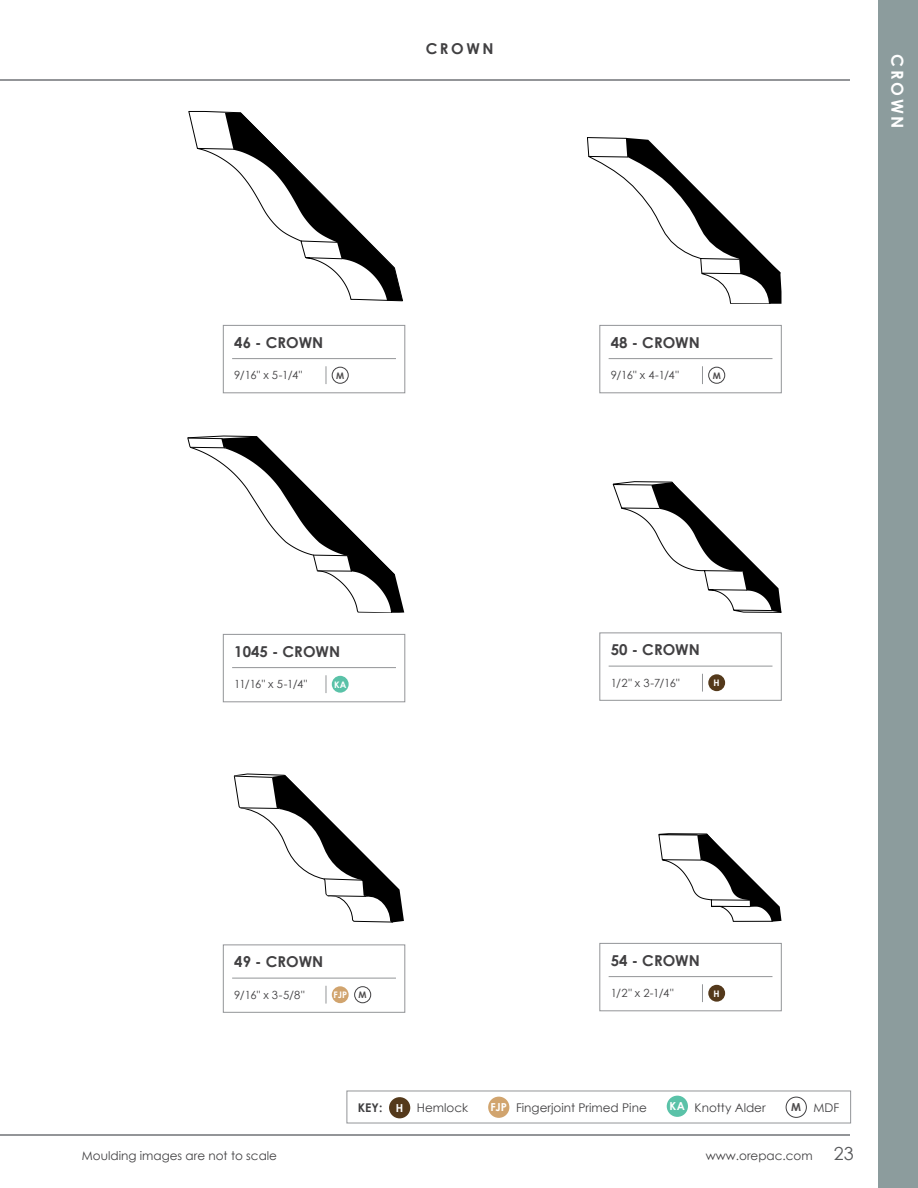
<style>
.page{position:relative;width:918px;height:1188px;background:#fff}
.page>*{position:absolute;margin:0;border:0;box-sizing:border-box;transform-origin:0 0}
.t1{font:700 16.5px "Century Gothic";color:#fff}
.t2{font:700 15px "Century Gothic";color:#414042}
.t3{font:12px "Century Gothic";color:#414042}
.t4{font:11.25px "Century Gothic";letter-spacing:-.055em;color:#414042}
.t5{font:700 9px "Century Gothic";color:#fff}
.t6{font:700 9px "Century Gothic";color:#4e4c4d}
.s1{font-weight:700}
.s2{font-weight:700;font-size:10.95px;color:#fff}
.s3{font-weight:700;font-size:10.95px;color:#4e4c4d}
.s4{font-size:18px;color:#58595b}
</style>
<div class="page">
<div style="left:878px;top:0;width:40px;height:1188px;background:#8c9c9d"></div>
<hr style="left:0;top:80px;width:850px;height:1px;background:#939598">
<hr style="left:0;top:1134px;width:850px;height:1px;background:#939598">
<hr style="left:232px;top:358px;width:164px;height:1px;background:#939598">
<svg style="left:326px;top:366px;width:1px;height:18px"></svg>
<div style="left:332px;top:367px;width:17px;height:17px;border:1px solid #414042;border-radius:50%"></div>
<div style="left:223px;top:325px;width:182px;height:68px;border:1px solid #939598"></div>
<hr style="left:232px;top:667px;width:164px;height:1px;background:#939598">
<svg style="left:326px;top:675px;width:1px;height:18px"></svg>
<div style="left:332px;top:676px;width:17px;height:17px;background:#5ac2a8;border-radius:50%"></div>
<div style="left:223px;top:634px;width:182px;height:68px;border:1px solid #939598"></div>
<hr style="left:232px;top:978px;width:164px;height:1px;background:#939598">
<svg style="left:326px;top:986px;width:1px;height:18px"></svg>
<div style="left:332px;top:986px;width:17px;height:17px;background:#d1a46e;border-radius:50%"></div>
<div style="left:354px;top:986px;width:17px;height:17px;border:1px solid #414042;border-radius:50%"></div>
<hr style="left:609px;top:358px;width:163px;height:1px;background:#939598">
<svg style="left:702px;top:366px;width:1px;height:18px"></svg>
<div style="left:708px;top:367px;width:17px;height:17px;border:1px solid #414042;border-radius:50%"></div>
<div style="left:600px;top:325px;width:182px;height:68px;border:1px solid #939598"></div>
<hr style="left:609px;top:666px;width:163px;height:1px;background:#939598">
<svg style="left:702px;top:674px;width:1px;height:18px"></svg>
<div style="left:708px;top:674px;width:17px;height:17px;background:#54391b;border-radius:50%"></div>
<hr style="left:609px;top:976px;width:163px;height:1px;background:#939598">
<svg style="left:702px;top:984px;width:1px;height:18px"></svg>
<div style="left:708px;top:985px;width:17px;height:17px;background:#54391b;border-radius:50%"></div>
<div style="left:600px;top:943px;width:182px;height:68px;border:1px solid #939598"></div>
<svg style="left:188px;top:111px;width:215px;height:191px"></svg>
<svg style="left:233px;top:773px;width:171px;height:150px"></svg>
<svg style="left:613px;top:481px;width:169px;height:132px"></svg>
<svg style="left:658px;top:833px;width:124px;height:89px"></svg>
<svg style="left:587px;top:137px;width:194px;height:167px"></svg>
<svg style="left:187px;top:435px;width:217px;height:178px"></svg>
<hr style="left:318px;top:571px;width:34px;height:1px;background:#000">
<div style="left:389px;top:1097px;width:21px;height:21px;background:#54391b;border-radius:50%"></div>
<div style="left:488px;top:1097px;width:21px;height:21px;background:#d1a46e;border-radius:50%"></div>
<div style="left:667px;top:1096px;width:21px;height:21px;background:#5ac2a8;border-radius:50%"></div>
<div style="left:786px;top:1097px;width:21px;height:21px;border:1px solid #414042;border-radius:50%"></div>
<div style="left:347px;top:1091px;width:504px;height:32px;border:1px solid #939598"></div>
<p class="t2" style="left:426px;top:37px;width:69px">CROWN</p>
<p class="t2" style="left:234px;top:331px;width:91px">46 - CROWN</p>
<p class="t4" style="left:234px;top:367px;width:70px">9/16" x 5-1/4"</p>
<p class="t6" style="left:336px;top:369px;width:10px">M</p>
<p class="t2" style="left:234px;top:640px;width:107px">1045 - CROWN</p>
<p class="t4" style="left:234px;top:676px;width:75px">11/16" x 5-1/4"</p>
<p class="t5" style="left:334px;top:678px;width:14px">KA</p>
<p class="t2" style="left:611px;top:331px;width:91px">48 - CROWN</p>
<p class="t4" style="left:611px;top:367px;width:70px">9/16" x 4-1/4"</p>
<p class="t6" style="left:713px;top:369px;width:10px">M</p>
<p class="t2" style="left:611px;top:638px;width:91px">50 - CROWN</p>
<p class="t4" style="left:611px;top:675px;width:70px">1/2" x 3-7/16"</p>
<p class="t5" style="left:714px;top:676px;width:8px">H</p>
<h1 class="t1" style="left:910px;top:54px;width:73px;rotate:90deg">Crown</h1>
<p class="t2" style="left:234px;top:950px;width:91px">49 - CROWN</p>
<p class="t4" style="left:234px;top:987px;width:72px">9/16" x 3-5/8"</p>
<p class="t5" style="left:333px;top:988px;width:15px">FJP</p>
<p class="t6" style="left:359px;top:988px;width:10px">M</p>
<p class="t2" style="left:611px;top:949px;width:91px">54 - CROWN</p>
<p class="t4" style="left:611px;top:985px;width:64px">1/2" x 2-1/4"</p>
<p class="t5" style="left:714px;top:987px;width:8px">H</p>
<p class="t3" style="left:358px;top:1099px;width:112px"><span class="s1">KEY:</span> <span class="s2">H</span> Hemlock</p>
<p class="t3" style="left:490px;top:1099px;width:158px"><span class="s2">FJP</span> Fingerjoint Primed Pine</p>
<p class="t3" style="left:670px;top:1099px;width:98px"><span class="s2">KA</span> Knotty Alder</p>
<p class="t3" style="left:791px;top:1099px;width:49px"><span class="s3">M</span> MDF</p>
<p class="t3" style="left:82px;top:1147px;width:197px">Moulding images are not to scale</p>
<p class="t3" style="left:706px;top:1147px;width:149px">www.orepac.com <span class="s4">23</span></p>
</div>
